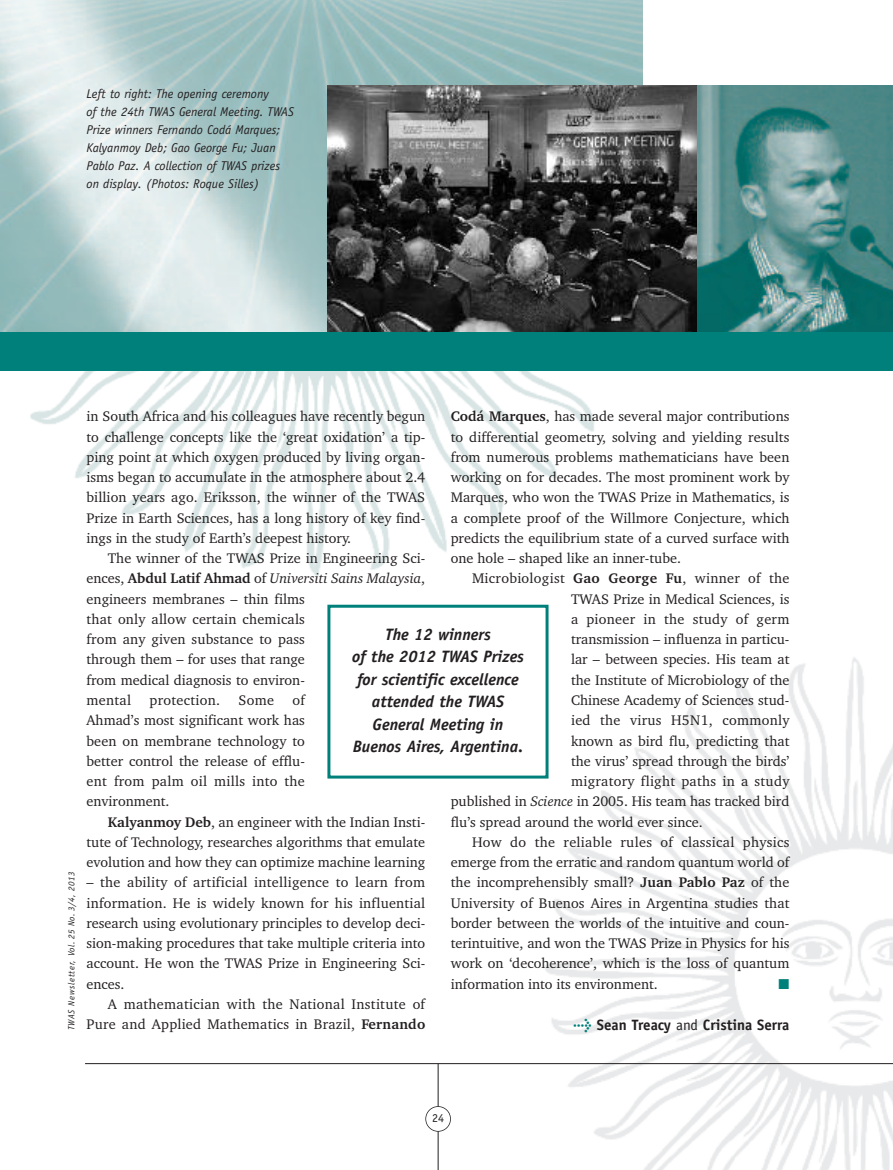
<style>
.page{position:relative;width:893px;height:1170px;background:#fff}
.page>*{position:absolute;margin:0;border:0;box-sizing:border-box;transform-origin:0 0}
.t1{font:italic 700 16.5px/22.5px "Officina Sans";color:#231f20;text-align:center}
.t2{font:700 15px "Officina Sans";color:#231f20}
.t3{font:14.25px/20.2px "Charter BT";color:#231f20;text-align:justify}
.t4{font:14.25px/20.2px "Charter BT";letter-spacing:.02em;color:#231f20;text-align:right}
.t5{font:14.25px "Zapf Dingbats";color:#00807a}
.t6{font:italic 12.75px/18px "Officina Sans";color:#231f20}
.t7{font:12px "Officina Sans";color:#231f20}
.t8{font:italic 9px "Officina Sans";letter-spacing:.05em;color:#231f20}
.s1{font-weight:700}
.s2{font-style:italic}
.s3{font-family:"Meta Plus";color:#00807a}
.s4{font-weight:400}
</style>
<div class="page">
<img style="left:0;top:0;width:642px;height:332px">
<img style="left:517px;top:657px;width:376px;height:512px">
<img style="left:0;top:370px;width:752px;height:207px">
<div style="left:330px;top:607px;width:216px;height:168px;background:#fff"></div>
<div style="left:327px;top:604px;width:222px;height:174px;border:3px solid #00807a"></div>
<hr style="left:438px;top:1063px;width:1px;height:106px;background:#231f20">
<div style="left:426px;top:1106px;width:24px;height:25px;background:#fff;border-radius:50%"></div>
<div style="left:425px;top:1106px;width:26px;height:25px;border:2px solid #231f20;border-radius:50%"></div>
<hr style="left:85px;top:1063px;width:808px;height:1px;background:#231f20">
<img style="left:327px;top:85px;width:370px;height:247px">
<div style="left:0;top:332px;width:893px;height:38px;background:#00807a"></div>
<img style="left:697px;top:85px;width:196px;height:247px">
<p class="t6" style="left:87px;top:85px;width:209px">Left to right: The opening ceremony<br>of the 24th TWAS General Meeting. TWAS Prize winners Fernando Codá Marques; Kalyanmoy Deb; Gao George Fu; Juan Pablo Paz. A collection of TWAS prizes on display. (Photos: Roque Silles)</p>
<p class="t8" style="left:68px;top:1030px;width:160px;rotate:-90deg">TWAS Newsletter, Vol. 25 No. 3/4, 2013</p>
<p class="t3" style="left:87px;top:407px;width:340px">in South Africa and his colleagues have recently begun to challenge concepts like the ‘great oxidation’ a tip&shy;ping point at which oxygen produced by living organ&shy;isms began to accumulate in the atmosphere about 2.4 billion years ago. Eriksson, the winner of the TWAS Prize in Earth Sciences, has a long history of key find&shy;ings in the study of Earth’s deepest history.</p>
<p class="t3" style="left:87px;top:549px;width:340px;text-align:left;text-indent:21px">The winner of the TWAS Prize in Engineering Sci&shy;ences, <span class="s1">Abdul Latif Ahmad</span> of <span class="s2">Universiti Sains Malaysia</span>, engineers membranes – thin films<br>that only allow certain chemicals<br>from any given substance to pass<br>through them – for uses that range<br>from medical diagnosis to environ-<br>mental</p>
<p class="t3" style="left:451px;top:407px;width:340px"><span class="s1">Codá Marques</span>, has made several major contributions to differential geometry, solving and yielding results from numerous problems mathematicians have been working on for decades. The most prominent work by Marques, who won the TWAS Prize in Mathematics, is a complete proof of the Willmore Conjecture, which predicts the equilibrium state of a curved surface with one hole – shaped like an inner-tube.</p>
<p class="t4" style="left:472px;top:569px;width:319px">Microbiologist <span class="s1">Gao George Fu</span>, winner of the</p>
<p class="t3" style="left:571px;top:589px;width:220px">TWAS Prize in Medical Sciences, is</p>
<p class="t4" style="left:571px;top:610px;width:220px">a pioneer in the study of germ</p>
<p class="t3" style="left:571px;top:630px;width:220px">transmission – influenza in particu-</p>
<p class="t3" style="left:571px;top:650px;width:220px">lar – between species. His team at</p>
<p class="t3" style="left:571px;top:670px;width:220px">the Institute of Microbiology of the</p>
<p class="t3" style="left:571px;top:691px;width:220px">Chinese Academy of Sciences stud-</p>
<p class="t4" style="left:571px;top:711px;width:220px">ied the virus H5N1, commonly</p>
<p class="t3" style="left:571px;top:731px;width:220px">known as bird flu, predicting that</p>
<p class="t3" style="left:571px;top:751px;width:220px">the virus’ spread through the birds’</p>
<p class="t4" style="left:571px;top:772px;width:220px">migratory flight paths in a study</p>
<p class="t3" style="left:451px;top:792px;width:340px">published in <span class="s2">Science</span> in 2005. His team has tracked bird</p>
<p class="t3" style="left:451px;top:812px;width:254px">flu’s spread around the world ever since.</p>
<p class="t4" style="left:472px;top:832px;width:319px">How do the reliable rules of classical physics</p>
<p class="t3" style="left:451px;top:853px;width:340px">emerge from the erratic and random quantum world of</p>
<p class="t3" style="left:451px;top:873px;width:340px">the incomprehensibly small? <span class="s1">Juan Pablo Paz</span> of the</p>
<p class="t3" style="left:451px;top:893px;width:340px">University of Buenos Aires in Argentina studies that</p>
<p class="t3" style="left:451px;top:913px;width:340px">border between the worlds of the intuitive and coun-</p>
<p class="t3" style="left:451px;top:934px;width:340px">terintuitive, and won the TWAS Prize in Physics for his</p>
<p class="t3" style="left:451px;top:954px;width:340px">work on ‘decoherence’, which is the loss of quantum</p>
<p class="t3" style="left:451px;top:974px;width:209px">information into its environment.</p>
<p class="t5" style="left:779px;top:975px;width:12px">■</p>
<p class="t2" style="left:573px;top:1019px;width:218px"><span class="s3">&gt;</span> Sean Treacy <span class="s4">and</span> Cristina Serra</p>
<p class="t1" style="left:352px;top:624px;width:173px">The 12 winners<br>of the 2012 TWAS Prizes for scientific excellence attended the TWAS<br>General Meeting in<br>Buenos Aires, Argentina.</p>
<p class="t3" style="left:87px;top:691px;width:220px;text-indent:206px">of Ahmad’s most significant work has been on membrane technology to better control the release of efflu&shy;ent from palm oil mills into the environment.</p>
<p class="t3" style="left:87px;top:812px;width:340px;text-indent:21px"><span class="s1">Kalyanmoy Deb</span>, an engineer with the Indian Insti&shy;tute of Technology, researches algorithms that emulate evolution and how they can optimize machine learning</p>
<p class="t3" style="left:87px;top:873px;width:340px">– the ability of artificial intelligence to learn from information. He is widely known for his influential research using evolutionary principles to develop deci&shy;sion-making procedures that take multiple criteria into account. He won the TWAS Prize in Engineering Sci&shy;ences.</p>
<p class="t4" style="left:87px;top:994px;width:340px">A mathematician with the National Institute of<br>Pure and Applied Mathematics in Brazil, <span class="s1">Fernando</span></p>
<p class="t4" style="left:150px;top:691px;width:72px">protection.</p>
<p class="t3" style="left:238px;top:691px;width:37px">Some</p>
<p class="t7" style="left:432px;top:1113px;width:13px">24</p>
</div>
